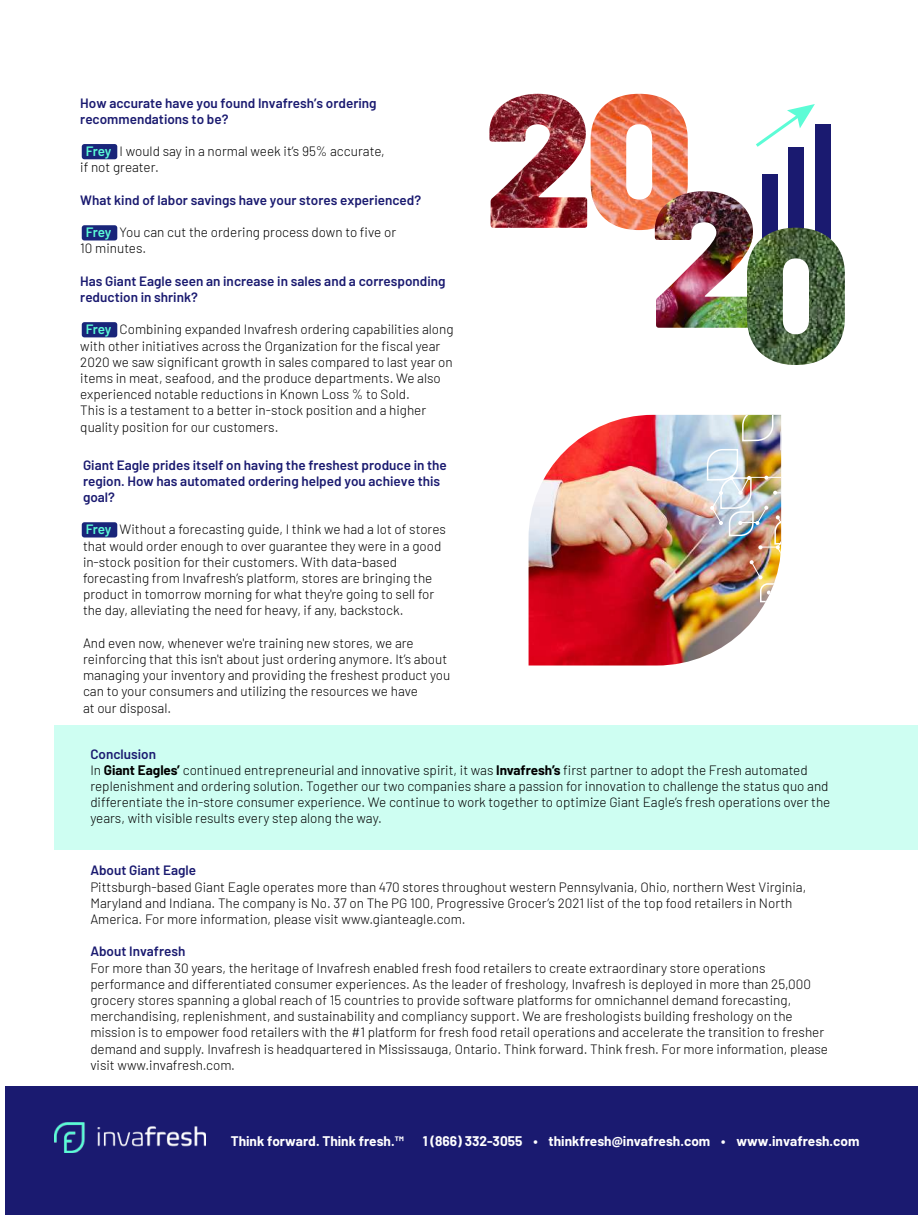
<style>
.page{position:relative;width:918px;height:1215px;background:#fff}
.page>*{position:absolute;margin:0;border:0;box-sizing:border-box;transform-origin:0 0}
.t1{font:700 13.65px "Barlow";color:#fff}
.t2{font:300 13.5px/16.2px "Barlow";color:#000}
.t3{font:600 13.5px/16.2px "Barlow";color:#1a1a70}
.s1{font-weight:600;color:#5cfcd6}
.s2{font-weight:600;color:#1a1a70}
.s3{font-weight:700}
</style>
<div class="page">
<div style="left:54px;top:725px;width:864px;height:125px;background:#cefef2"></div>
<div style="left:5px;top:1087px;width:913px;height:128px;background:#1a1a70"></div>
<img style="left:54px;top:1122px;width:151px;height:31px">
<div style="left:82px;top:522px;width:35px;height:16px;background:#19257a;border-radius:3px"></div>
<div style="left:82px;top:322px;width:35px;height:15px;background:#19257a;border-radius:3px"></div>
<div style="left:82px;top:225px;width:35px;height:16px;background:#19257a;border-radius:3px"></div>
<div style="left:82px;top:144px;width:35px;height:15px;background:#19257a;border-radius:3px"></div>
<img style="left:529px;top:415px;width:177px;height:251px">
<img style="left:706px;top:415px;width:75px;height:241px">
<div style="left:789px;top:147px;width:15px;height:82px;background:#1a1a70"></div>
<div style="left:816px;top:125px;width:15px;height:114px;background:#1a1a70"></div>
<svg style="left:756px;top:104px;width:59px;height:46px"></svg>
<div style="left:763px;top:174px;width:15px;height:65px;background:#1a1a70"></div>
<img style="left:489px;top:94px;width:98px;height:134px">
<img style="left:591px;top:94px;width:97px;height:136px">
<img style="left:655px;top:191px;width:98px;height:137px">
<img style="left:747px;top:228px;width:98px;height:137px">
<p class="t3" style="left:80px;top:94px;width:298px">How accurate have you found Invafresh’s ordering recommendations to be?</p>
<p class="t2" style="left:80px;top:142px;width:306px;text-indent:5px"><span class="s1">Frey</span> I would say in a normal week it’s 95% accurate, if not greater.</p>
<p class="t3" style="left:80px;top:191px;width:342px">What kind of labor savings have your stores experienced?</p>
<p class="t2" style="left:80px;top:223px;width:317px;text-indent:5px"><span class="s1">Frey</span> You can cut the ordering process down to five or<br>10 minutes.</p>
<p class="t3" style="left:80px;top:272px;width:367px">Has Giant Eagle seen an increase in sales and a corresponding reduction in shrink?</p>
<p class="t2" style="left:80px;top:320px;width:375px;text-indent:5px"><span class="s1">Frey</span> Combining expanded Invafresh ordering capabilities along with other initiatives across the Organization for the fiscal year 2020 we saw significant growth in sales compared to last year on items in meat, seafood, and the produce departments. We also experienced notable reductions in Known Loss % to Sold.<br>This is a testament to a better in-stock position and a higher quality position for our customers.</p>
<p class="t3" style="left:83px;top:456px;width:365px">Giant Eagle prides itself on having the freshest produce in the region. How has automated ordering helped you achieve this goal?</p>
<p class="t2" style="left:83px;top:520px;width:364px"><span class="s1">Frey</span> Without a forecasting guide, I think we had a lot of stores that would order enough to over guarantee they were in a good in-stock position for their customers. With data-based forecasting from Invafresh’s platform, stores are bringing the product in tomorrow morning for what they're going to sell for the day, alleviating the need for heavy, if any, backstock.</p>
<p class="t2" style="left:83px;top:634px;width:369px">And even now, whenever we're training new stores, we are reinforcing that this isn't about just ordering anymore. It’s about managing your inventory and providing the freshest product you can to your consumers and utilizing the resources we have<br>at our disposal.</p>
<p class="t2" style="left:90px;top:745px;width:742px"><span class="s2">Conclusion<br></span>In <span class="s3">Giant Eagles’</span> continued entrepreneurial and innovative spirit, it was <span class="s3">Invafresh’s</span> first partner to adopt the Fresh automated replenishment and ordering solution. Together our two companies share a passion for innovation to challenge the status quo and differentiate the in-store consumer experience. We continue to work together to optimize Giant Eagle’s fresh operations over the years, with visible results every step along the way.</p>
<p class="t3" style="left:90px;top:861px;width:107px">About Giant Eagle</p>
<p class="t2" style="left:90px;top:878px;width:717px">Pittsburgh-based Giant Eagle operates more than 470 stores throughout western Pennsylvania, Ohio, northern West Virginia,<br>Maryland and Indiana. The company is No. 37 on The PG 100, Progressive Grocer’s 2021 list of the top food retailers in North<br>America. For more information, please visit www.gianteagle.com.</p>
<p class="t3" style="left:90px;top:942px;width:97px">About Invafresh</p>
<p class="t2" style="left:90px;top:959px;width:739px">For more than 30 years, the heritage of Invafresh enabled fresh food retailers to create extraordinary store operations performance and differentiated consumer experiences. As the leader of freshology, Invafresh is deployed in more than 25,000 grocery stores spanning a global reach of 15 countries to provide software platforms for omnichannel demand forecasting, merchandising, replenishment, and sustainability and compliancy support. We are freshologists building freshology on the mission is to empower food retailers with the #1 platform for fresh food retail operations and accelerate the transition to fresher demand and supply. Invafresh is headquartered in Mississauga, Ontario. Think forward. Think fresh. For more information, please visit www.invafresh.com.</p>
<p class="t1" style="left:231px;top:1131px;width:175px">Think forward. Think fresh.™</p>
<p class="t1" style="left:423px;top:1131px;width:438px">1 (866) 332-3055 • thinkfresh@invafresh.com • www.invafresh.com</p>
</div>
